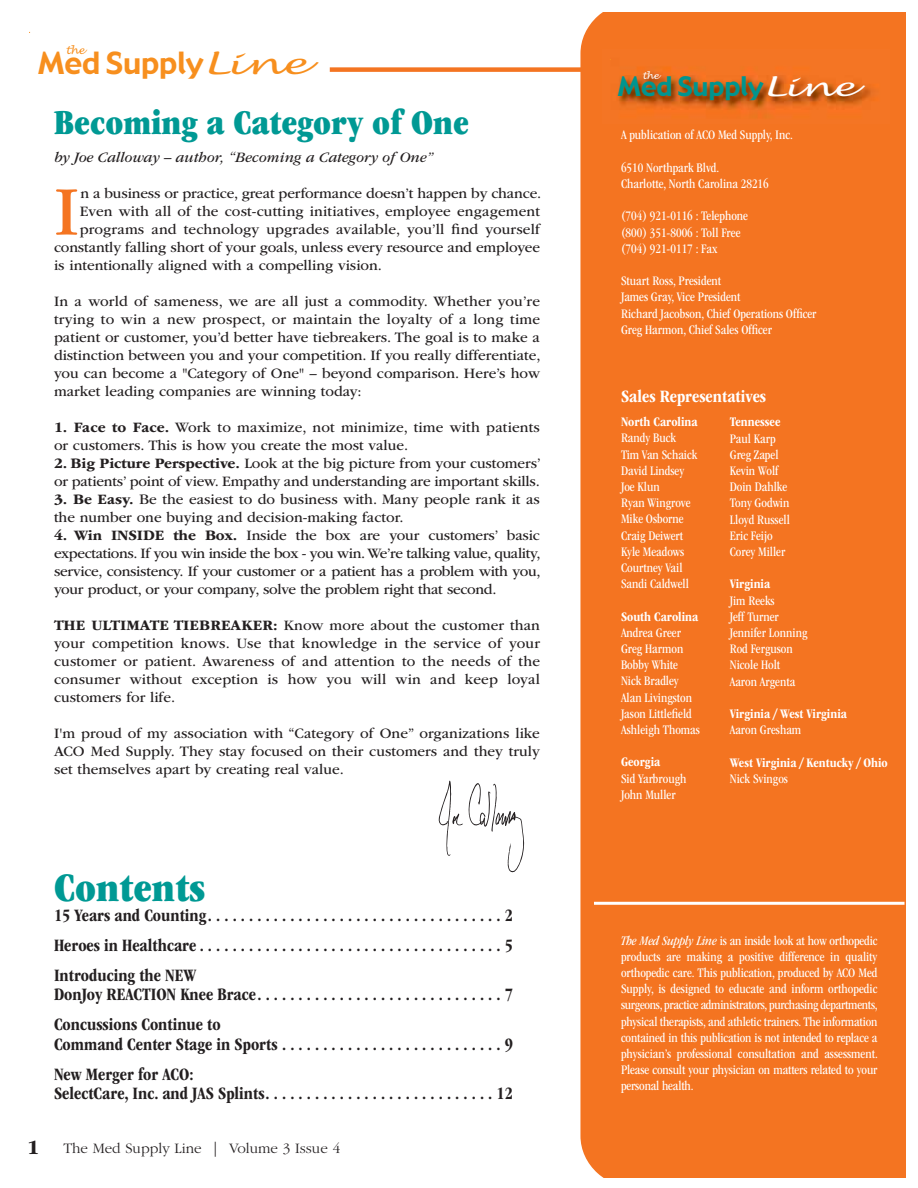
<style>
.page{position:relative;width:918px;height:1188px;background:#fff}
.page>*{position:absolute;margin:0;border:0;box-sizing:border-box;transform-origin:0 0}
.t1{font:72.45px "ITC Garamond Std";color:#f47421}
.t2{font:42px "ITC Garamond Std Ult Cond";color:#009994}
.t3{font:36px "ITC Garamond Std Ult Cond";color:#009994}
.t4{font:29.85px "Gadget";color:#f78f1e}
.t5{font:26.4px "Gadget";color:#00958f}
.t6{font:700 condensed 18px/30px "ITC Garamond Std";color:#231f20}
.t7{font:700 condensed 18px "ITC Garamond Std";color:#fff}
.t8{font:15px/18px "ITC Garamond Std";color:#231f20;text-align:justify}
.t9{font:italic 15px "ITC Garamond Std";color:#231f20}
.t10{font:300 15px "ITC Garamond Std";color:#231f20}
.t11{font:condensed 13.5px/16.2px "ITC Garamond Std";color:#fff}
.t12{font:700 condensed 13.5px "ITC Garamond Std";color:#fff}
.t13{font:italic 10.5px "Lucida Handwriting";color:#f78f1e}
.t14{font:italic 9.3px "Lucida Handwriting";color:#fff}
.s1{font-family:"Lucida Handwriting";font-style:italic;font-size:28.35px}
.s2{font-weight:700}
.s3{font-weight:700;font-size:21px}
.s4{font-family:"Lucida Handwriting";font-style:italic;font-size:25.05px;color:#fff}
.s5{font-style:italic}
</style>
<div class="page">
<div style="left:330px;top:67px;width:576px;height:5px;background:#f47421"></div>
<div style="left:580px;top:12px;width:326px;height:1166px;background:#f47421"></div>
<hr style="left:594px;top:902px;width:310px;height:3px;background:#fff">
<img style="left:603px;top:50px;width:286px;height:73px">
<svg style="left:439px;top:781px;width:85px;height:91px"></svg>
<p class="t13" style="left:66px;top:45px;width:20px">the</p>
<h3 class="t4" style="left:38px;top:46px;width:270px">Med Supply<span class="s1">Line</span></h3>
<h3 class="t3" style="left:54px;top:108px;width:417px">Becoming a Category of One</h3>
<p class="t9" style="left:54px;top:152px;width:381px">by Joe Calloway – author, “Becoming a Category of One”</p>
<h1 class="t1" style="left:54px;top:184px;width:27px">I</h1>
<p class="t8" style="left:80px;top:186px;width:462px">n a business or practice, great performance doesn’t happen by chance.</p>
<p class="t8" style="left:80px;top:204px;width:462px">Even with all of the cost-cutting initiatives, employee engagement</p>
<p class="t8" style="left:80px;top:222px;width:462px">programs and technology upgrades available, you’ll find yourself</p>
<p class="t8" style="left:54px;top:240px;width:488px">constantly falling short of your goals, unless every resource and employee</p>
<p class="t8" style="left:54px;top:258px;width:329px">is intentionally aligned with a compelling vision.</p>
<p class="t8" style="left:54px;top:294px;width:488px">In a world of sameness, we are all just a commodity. Whether you’re trying to win a new prospect, or maintain the loyalty of a long time patient or customer, you’d better have tiebreakers. The goal is to make a distinction between you and your competition. If you really differentiate, you can become a "Category of One" – beyond comparison. Here’s how market leading companies are winning today:</p>
<p class="t8" style="left:54px;top:420px;width:488px"><span class="s2">1. Face to Face.</span> Work to maximize, not minimize, time with patients or customers. This is how you create the most value.</p>
<p class="t8" style="left:54px;top:456px;width:488px"><span class="s2">2. Big Picture Perspective.</span> Look at the big picture from your customers’ or patients’ point of view. Empathy and understanding are important skills.</p>
<p class="t8" style="left:54px;top:492px;width:487px"><span class="s2">3. Be Easy.</span> Be the easiest to do business with. Many people rank it as the number one buying and decision-making factor.</p>
<p class="t8" style="left:54px;top:528px;width:488px"><span class="s2">4. Win INSIDE the Box.</span> Inside the box are your customers’ basic expectations. If you win inside the box - you win. We’re talking value, quality, service, consistency. If your customer or a patient has a problem with you, your product, or your company, solve the problem right that second.</p>
<p class="t8" style="left:54px;top:618px;width:488px"><span class="s2">THE ULTIMATE TIEBREAKER:</span> Know more about the customer than your competition knows. Use that knowledge in the service of your customer or patient. Awareness of and attention to the needs of the consumer without exception is how you will win and keep loyal customers for life.</p>
<p class="t8" style="left:54px;top:726px;width:487px">I'm proud of my association with “Category of One” organizations like ACO Med Supply. They stay focused on their customers and they truly set themselves apart by creating real value.</p>
<h2 class="t2" style="left:54px;top:872px;width:153px">Contents</h2>
<p class="t6" style="left:54px;top:902px;width:461px;text-align:justify">15 Years and Counting. . . . . . . . . . . . . . . . . . . . . . . . . . . . . . . . . . . . 2<br>Heroes in Healthcare . . . . . . . . . . . . . . . . . . . . . . . . . . . . . . . . . . . . . 5<br>Introducing the NEW</p>
<p class="t6" style="left:54px;top:981px;width:461px">DonJoy REACTION Knee Brace. . . . . . . . . . . . . . . . . . . . . . . . . . . . . . 7<br>Concussions Continue to</p>
<p class="t6" style="left:54px;top:1031px;width:461px">Command Center Stage in Sports . . . . . . . . . . . . . . . . . . . . . . . . . . . 9<br>New Merger for ACO:</p>
<p class="t6" style="left:54px;top:1080px;width:461px">SelectCare, Inc. and JAS Splints. . . . . . . . . . . . . . . . . . . . . . . . . . . . 12</p>
<p class="t10" style="left:27px;top:1139px;width:315px"><span class="s3">1</span> The Med Supply Line | Volume 3 Issue 4</p>
<p class="t14" style="left:642px;top:70px;width:18px">the</p>
<h3 class="t5" style="left:618px;top:72px;width:238px">Med Supply<span class="s4">Line</span></h3>
<p class="t11" style="left:621px;top:128px;width:174px">A publication of ACO Med Supply, Inc.</p>
<p class="t11" style="left:621px;top:160px;width:149px">6510 Northpark Blvd.<br>Charlotte, North Carolina 28216</p>
<p class="t11" style="left:621px;top:209px;width:129px">(704) 921-0116 : Telephone (800) 351-8006 : Toll Free (704) 921-0117 : Fax</p>
<p class="t11" style="left:621px;top:274px;width:197px">Stuart Ross, President<br>James Gray, Vice President<br>Richard Jacobson, Chief Operations Officer<br>Greg Harmon, Chief Sales Officer</p>
<p class="t7" style="left:621px;top:389px;width:147px">Sales Representatives</p>
<p class="t12" style="left:621px;top:417px;width:78px">North Carolina</p>
<p class="t11" style="left:621px;top:431px;width:78px">Randy Buck<br>Tim Van Schaick<br>David Lindsey<br>Joe Klun<br>Ryan Wingrove<br>Mike Osborne<br>Craig Deiwert<br>Kyle Meadows<br>Courtney Vail<br>Sandi Caldwell</p>
<p class="t12" style="left:621px;top:611px;width:79px">South Carolina</p>
<p class="t11" style="left:621px;top:625px;width:80px">Andrea Greer<br>Greg Harmon<br>Bobby White<br>Nick Bradley<br>Alan Livingston<br>Jason Littlefield<br>Ashleigh Thomas</p>
<p class="t12" style="left:621px;top:757px;width:41px">Georgia</p>
<p class="t11" style="left:621px;top:771px;width:67px">Sid Yarbrough<br>John Muller</p>
<p class="t12" style="left:730px;top:417px;width:52px">Tennessee</p>
<p class="t11" style="left:730px;top:431px;width:62px">Paul Karp<br>Greg Zapel<br>Kevin Wolf<br>Doin Dahlke<br>Tony Godwin<br>Lloyd Russell<br>Eric Feijo<br>Corey Miller</p>
<p class="t12" style="left:730px;top:579px;width:42px">Virginia</p>
<p class="t11" style="left:730px;top:593px;width:79px">Jim Reeks<br>Jeff Turner<br>Jennifer Lonning<br>Rod Ferguson<br>Nicole Holt<br>Aaron Argenta</p>
<p class="t12" style="left:730px;top:709px;width:119px">Virginia / West Virginia</p>
<p class="t11" style="left:730px;top:723px;width:73px">Aaron Gresham</p>
<p class="t12" style="left:730px;top:757px;width:160px">West Virginia / Kentucky / Ohio</p>
<p class="t11" style="left:730px;top:771px;width:60px">Nick Svingos</p>
<p class="t11" style="left:621px;top:933px;width:258px;text-align:justify"><span class="s5">The Med Supply Line</span> is an inside look at how orthopedic products are making a positive difference in quality orthopedic care. This publication, produced by ACO Med Supply, is designed to educate and inform orthopedic surgeons, practice administrators, purchasing departments, physical therapists, and athletic trainers. The information contained in this publication is not intended to replace a physician’s professional consultation and assessment.<br>Please consult your physician on matters related to your personal health.</p>
</div>
